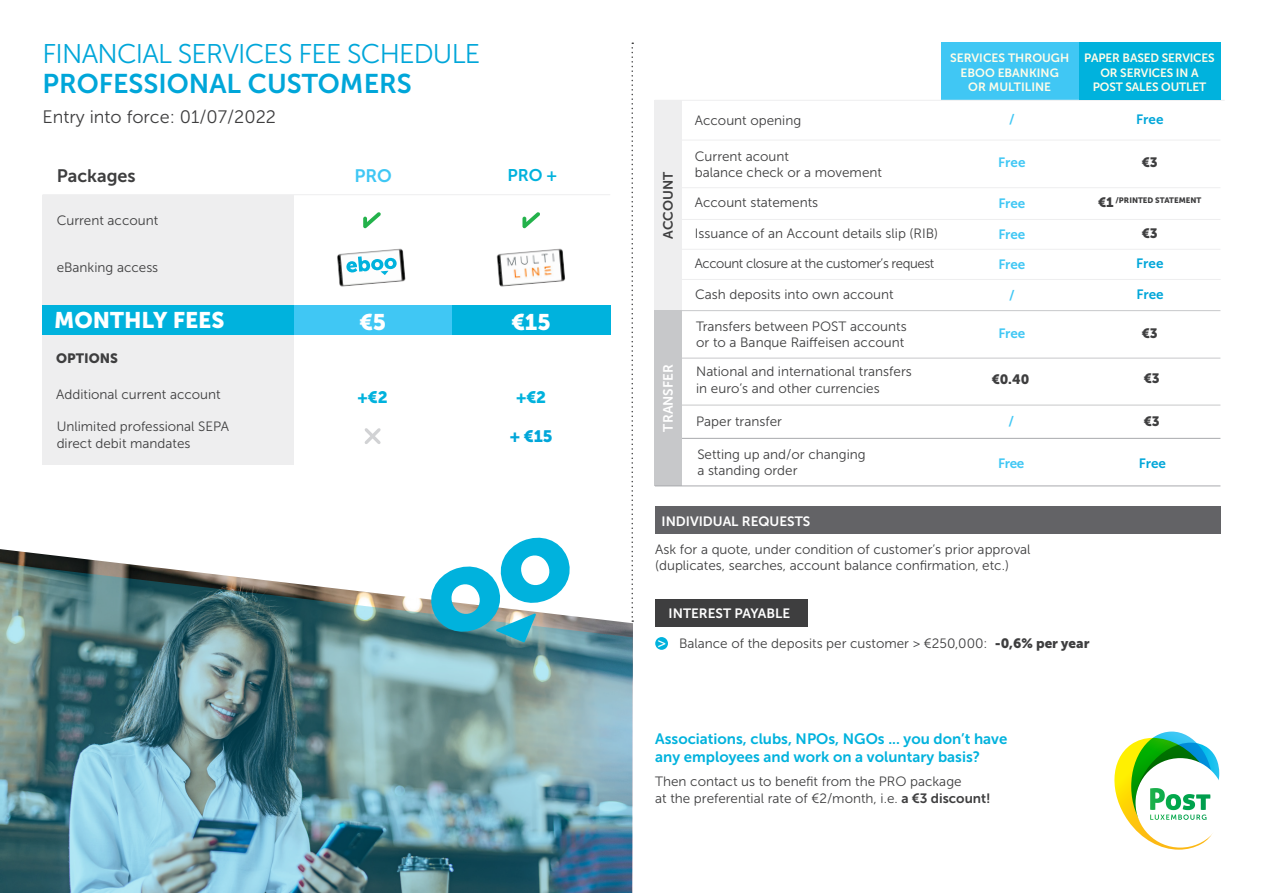
<style>
.page{position:relative;width:1263px;height:893px;background:#fff}
.page>*{position:absolute;margin:0;border:0;box-sizing:border-box;transform-origin:0 0}
.t1{font:27px "Museo Sans 300";letter-spacing:-.03em;color:#00a6d9}
.t2{font:27px "Museo Sans 700";color:#00a6d9}
.t3{font:22.5px "Museo Sans 900";color:#fff}
.t4{font:18px "Museo Sans 300";color:#3e3e3f}
.t5{font:18px "Museo Sans 700";color:#3e3e3f}
.t6{font:18px "Museo Sans 700";color:#40c7f4}
.t7{font:16.8px "Museo Sans 700";color:#00b2dd}
.t8{font:16.5px "Museo Sans 900";color:#00b2dd}
.t9{font:16.5px "Museo Sans 900";color:#00a6d9}
.t10{font:15px/18px "Museo Sans 700";color:#00b2dd}
.t11{font:15px "Museo Sans 500";color:#fff}
.t12{font:13.5px/16.2px "Museo Sans 300";color:#3e3e3f}
.t13{font:13.5px "Museo Sans 700";color:#fff}
.t14{font:13.5px "Museo Sans 300";letter-spacing:-.03em;color:#3e3e3f}
.t15{font:13.5px "Museo Sans 700";letter-spacing:-.01em;color:#40c7f4}
.t16{font:13.5px "Museo Sans 900";color:#3e3e3f}
.t17{font:13.5px "Museo Sans 700";color:#00a6d9}
.t18{font:13.5px "Museo Sans 700";color:#3e3e3f}
.t19{font:12px/14.4px "Museo Sans 700";letter-spacing:-.01em;color:#fffde9;text-align:center}
.t20{font:7.8px "Museo Sans 900";color:#3e3e3f}
.s1{font-size:13.5px}
.s2{font-family:"Museo Sans 900"}
.s3{font-family:"Museo Sans 700"}
</style>
<div class="page">
<div style="left:941px;top:43px;width:142px;height:57px;background:#40c7f4"></div>
<hr style="left:682px;top:438px;width:538px;height:1px;background:#a8a9ad">
<svg style="left:631px;top:43px;width:2px;height:505px"></svg>
<hr style="left:655px;top:100px;width:570px;height:1px;background:#eeeeef">
<hr style="left:655px;top:140px;width:565px;height:1px;background:#eeeeef">
<hr style="left:682px;top:187px;width:538px;height:1px;background:#eeeeef">
<hr style="left:682px;top:219px;width:538px;height:1px;background:#eeeeef">
<hr style="left:682px;top:249px;width:538px;height:1px;background:#eeeeef">
<div style="left:655px;top:310px;width:27px;height:176px;background:#c7c8ca"></div>
<hr style="left:682px;top:405px;width:538px;height:1px;background:#c7c8ca">
<hr style="left:682px;top:358px;width:538px;height:1px;background:#c7c8ca">
<div style="left:655px;top:101px;width:27px;height:209px;background:#eeeeef"></div>
<hr style="left:655px;top:310px;width:565px;height:1px;background:#c7c8ca">
<hr style="left:655px;top:486px;width:565px;height:1px;background:#a8a9ad">
<div style="left:655px;top:506px;width:566px;height:28px;background:#636366"></div>
<div style="left:655px;top:599px;width:152px;height:28px;background:#3e3e3f"></div>
<div style="left:655px;top:637px;width:13px;height:13px;background:#00b2dd;border-radius:50%"></div>
<div style="left:1078px;top:43px;width:142px;height:57px;background:#00b2dd"></div>
<hr style="left:682px;top:279px;width:539px;height:1px;background:#eeeeef">
<svg style="left:1114px;top:731px;width:106px;height:119px"></svg>
<div style="left:289px;top:305px;width:185px;height:30px;background:#40c7f4"></div>
<div style="left:43px;top:195px;width:251px;height:269px;background:#eeeeef"></div>
<hr style="left:43px;top:194px;width:567px;height:1px;background:#eeeeef">
<svg style="left:522px;top:212px;width:18px;height:16px"></svg>
<svg style="left:363px;top:212px;width:18px;height:16px"></svg>
<img style="left:337px;top:248px;width:69px;height:39px">
<svg style="left:346px;top:256px;width:51px;height:19px"></svg>
<div style="left:452px;top:305px;width:158px;height:30px;background:#00b2dd"></div>
<svg style="left:364px;top:428px;width:17px;height:16px"></svg>
<img style="left:496px;top:248px;width:70px;height:39px">
<img style="left:505px;top:252px;width:53px;height:19px">
<img style="left:513px;top:265px;width:42px;height:15px">
<div style="left:43px;top:305px;width:251px;height:30px;background:#00b2dd"></div>
<img style="left:0;top:561px;width:633px;height:332px">
<svg style="left:426px;top:537px;width:148px;height:105px"></svg>
<p class="t1" style="left:43px;top:39px;width:439px">FINANCIAL SERVICES FEE SCHEDULE</p>
<p class="t2" style="left:43px;top:68px;width:371px">PROFESSIONAL CUSTOMERS</p>
<p class="t4" style="left:43px;top:107px;width:235px">Entry into force: 01/07/2022</p>
<p class="t5" style="left:57px;top:166px;width:81px">Packages</p>
<p class="t12" style="left:57px;top:213px;width:103px">Current account</p>
<p class="t12" style="left:57px;top:260px;width:103px">eBanking access</p>
<p class="t3" style="left:54px;top:308px;width:172px">MONTHLY FEES</p>
<p class="t16" style="left:56px;top:351px;width:63px">OPTIONS</p>
<p class="t12" style="left:56px;top:387px;width:166px">Additional current account</p>
<p class="t12" style="left:57px;top:419px;width:174px">Unlimited professional SEPA</p>
<p class="t12" style="left:57px;top:435px;width:135px">direct debit mandates</p>
<p class="t6" style="left:354px;top:166px;width:39px">PRO</p>
<p class="t7" style="left:507px;top:166px;width:51px">PRO +</p>
<p class="t3" style="left:359px;top:309px;width:28px">€5</p>
<p class="t3" style="left:511px;top:309px;width:41px">€15</p>
<p class="t8" style="left:358px;top:388px;width:32px">+€2</p>
<p class="t8" style="left:516px;top:388px;width:32px">+€2</p>
<p class="t9" style="left:510px;top:426px;width:44px">+ €15</p>
<p class="t18" style="left:661px;top:239px;width:69px;rotate:-90deg">ACCOUNT</p>
<p class="t19" style="left:950px;top:51px;width:120px">SERVICES THROUGH<br>EBOO EBANKING<br>OR MULTILINE</p>
<p class="t12" style="left:695px;top:112px;width:108px">Account opening</p>
<p class="t15" style="left:1009px;top:112px;width:7px">/</p>
<p class="t12" style="left:695px;top:148px;width:189px">Current acount<br>balance check or a movement</p>
<p class="t15" style="left:998px;top:155px;width:29px">Free</p>
<p class="t12" style="left:695px;top:195px;width:125px">Account statements</p>
<p class="t15" style="left:998px;top:196px;width:28px">Free</p>
<p class="t12" style="left:695px;top:225px;width:245px">Issuance of an Account details slip (RIB)</p>
<p class="t15" style="left:998px;top:226px;width:28px">Free</p>
<p class="t14" style="left:695px;top:256px;width:241px">Account closure at the customer’s request</p>
<p class="t15" style="left:998px;top:256px;width:28px">Free</p>
<p class="t19" style="left:1084px;top:51px;width:132px">PAPER BASED SERVICES<br>OR SERVICES IN A<br>POST SALES OUTLET</p>
<p class="t17" style="left:1136px;top:112px;width:29px">Free</p>
<p class="t16" style="left:1142px;top:154px;width:17px">€3</p>
<p class="t20" style="left:1098px;top:196px;width:105px"><span class="s1">€1</span> /PRINTED STATEMENT</p>
<p class="t16" style="left:1142px;top:226px;width:17px">€3</p>
<p class="t17" style="left:1136px;top:256px;width:29px">Free</p>
<p class="t12" style="left:695px;top:287px;width:200px">Cash deposits into own account</p>
<p class="t15" style="left:1009px;top:288px;width:7px">/</p>
<p class="t17" style="left:1136px;top:287px;width:29px">Free</p>
<p class="t12" style="left:696px;top:319px;width:212px">Transfers between POST accounts or to a Banque Raiffeisen account</p>
<p class="t15" style="left:998px;top:326px;width:28px">Free</p>
<p class="t16" style="left:1142px;top:326px;width:17px">€3</p>
<p class="t13" style="left:661px;top:431px;width:69px;rotate:-90deg">TRANSFER</p>
<p class="t12" style="left:696px;top:364px;width:217px">National and international transfers in euro’s and other currencies</p>
<p class="t16" style="left:992px;top:371px;width:39px">€0.40</p>
<p class="t12" style="left:696px;top:414px;width:87px">Paper transfer</p>
<p class="t15" style="left:1008px;top:414px;width:7px">/</p>
<p class="t12" style="left:697px;top:446px;width:170px">Setting up and/or changing a standing order</p>
<p class="t15" style="left:998px;top:455px;width:28px">Free</p>
<p class="t13" style="left:661px;top:513px;width:150px">INDIVIDUAL REQUESTS</p>
<p class="t12" style="left:655px;top:541px;width:377px">Ask for a quote, under condition of customer’s prior approval (duplicates, searches, account balance confirmation, etc.)</p>
<p class="t13" style="left:668px;top:606px;width:123px">INTEREST PAYABLE</p>
<p class="t11" style="left:657px;top:634px;width:10px">&gt;</p>
<p class="t12" style="left:679px;top:636px;width:412px">Balance of the deposits per customer &gt; €250,000: <span class="s2">-0,6% per year</span></p>
<p class="t10" style="left:655px;top:729px;width:354px">Associations, clubs, NPOs, NGOs ... you don’t have any employees and work on a voluntary basis?</p>
<p class="t12" style="left:655px;top:774px;width:337px">Then contact us to benefit from the PRO package<br>at the preferential rate of €2/month, i.e. <span class="s3">a €3 discount!</span></p>
<p class="t16" style="left:1144px;top:371px;width:17px">€3</p>
<p class="t16" style="left:1144px;top:414px;width:17px">€3</p>
<p class="t17" style="left:1139px;top:456px;width:29px">Free</p>
</div>
